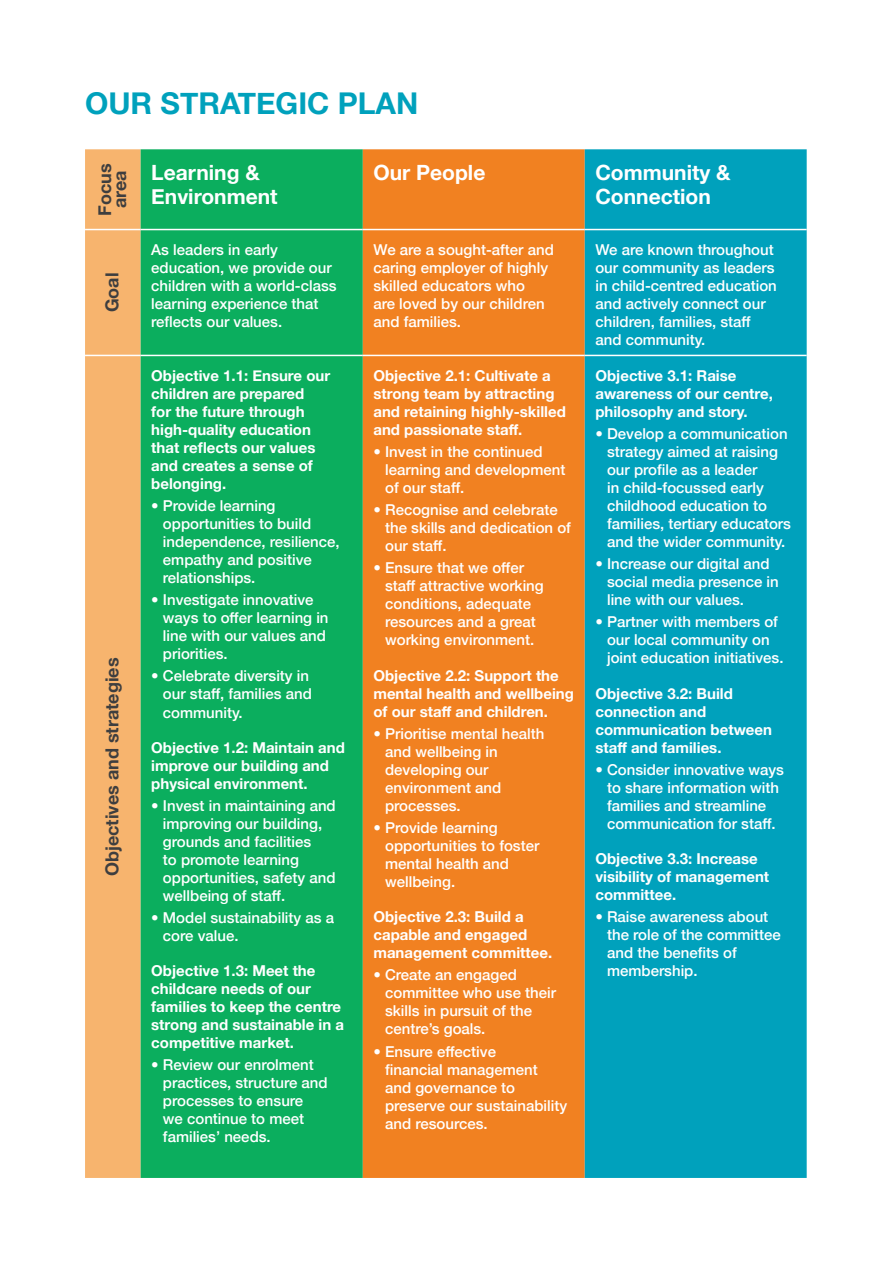
<style>
.page{position:relative;width:893px;height:1263px;background:#fff}
.page>*{position:absolute;margin:0;border:0;box-sizing:border-box;transform-origin:0 0}
.t1{font:700 30px "Helvetica Neue";color:#00a1bc}
.t2{font:700 21px/24px "Helvetica Neue";color:#fff}
.t3{font:700 18px/15px "Helvetica Neue";color:#3e3e3f;text-align:center}
.t4{font:500 15px/18px "Helvetica Neue";color:#fff}
.t5{font:700 15px/18px "Helvetica Neue";color:#fff}
</style>
<div class="page">
<div style="left:85px;top:149px;width:56px;height:1029px;background:#f7b46e"></div>
<div style="left:141px;top:149px;width:222px;height:1029px;background:#0bae5e"></div>
<div style="left:363px;top:149px;width:222px;height:1029px;background:#f18121"></div>
<div style="left:585px;top:149px;width:222px;height:1029px;background:#00a1bc"></div>
<hr style="left:85px;top:355px;width:56px;height:1px;background:#fff">
<hr style="left:141px;top:355px;width:222px;height:1px;background:#fff">
<hr style="left:363px;top:355px;width:222px;height:1px;background:#fff">
<hr style="left:585px;top:355px;width:222px;height:1px;background:#fff">
<hr style="left:85px;top:229px;width:56px;height:1px;background:#fff">
<hr style="left:141px;top:229px;width:222px;height:1px;background:#fff">
<hr style="left:363px;top:229px;width:222px;height:1px;background:#fff">
<hr style="left:585px;top:229px;width:222px;height:1px;background:#fff">
<p class="t1" style="left:85px;top:80px;width:335px">OUR STRATEGIC PLAN</p>
<p class="t3" style="left:98px;top:216px;width:54px;rotate:-90deg">Focus area</p>
<p class="t3" style="left:105px;top:312px;width:41px;rotate:-90deg">Goal</p>
<p class="t3" style="left:105px;top:876px;width:220px;rotate:-90deg">Objectives and strategies</p>
<p class="t2" style="left:151px;top:161px;width:128px">Learning &amp;<br>Environment</p>
<p class="t2" style="left:373px;top:161px;width:113px">Our People</p>
<p class="t2" style="left:595px;top:161px;width:137px">Community &amp;<br>Connection</p>
<p class="t4" style="left:151px;top:239px;width:187px">As leaders in early education, we provide our children with a world-class learning experience that reflects our values.</p>
<p class="t4" style="left:373px;top:239px;width:182px">We are a sought-after and caring employer of highly skilled educators who<br>are loved by our children and families.</p>
<p class="t4" style="left:595px;top:239px;width:183px">We are known throughout our community as leaders in child-centred education and actively connect our children, families, staff and community.</p>
<p class="t5" style="left:151px;top:367px;width:180px">Objective 1.1: Ensure our children are prepared<br>for the future through high-quality education that reflects our values and creates a sense of belonging.</p>
<p class="t4" style="left:163px;top:495px;width:178px;text-indent:-12px">• Provide learning opportunities to build independence, resilience, empathy and positive relationships.</p>
<p class="t4" style="left:163px;top:590px;width:167px;text-indent:-12px">• Investigate innovative ways to offer learning in line with our values and priorities.</p>
<p class="t4" style="left:163px;top:666px;width:150px;text-indent:-12px">• Celebrate diversity in our staff, families and community.</p>
<p class="t5" style="left:151px;top:738px;width:195px">Objective 1.2: Maintain and improve our building and physical environment.</p>
<p class="t4" style="left:163px;top:795px;width:174px;text-indent:-12px">• Invest in maintaining and improving our building, grounds and facilities<br>to promote learning opportunities, safety and wellbeing of staff.</p>
<p class="t4" style="left:163px;top:907px;width:173px;text-indent:-12px">• Model sustainability as a core value.</p>
<p class="t5" style="left:151px;top:962px;width:194px">Objective 1.3: Meet the childcare needs of our families to keep the centre strong and sustainable in a competitive market.</p>
<p class="t4" style="left:163px;top:1055px;width:166px;text-indent:-12px">• Review our enrolment practices, structure and processes to ensure<br>we continue to meet families’ needs.</p>
<p class="t5" style="left:373px;top:367px;width:194px">Objective 2.1: Cultivate a strong team by attracting and retaining highly-skilled and passionate staff.</p>
<p class="t4" style="left:385px;top:441px;width:182px;text-indent:-12px">• Invest in the continued learning and development of our staff.</p>
<p class="t4" style="left:385px;top:500px;width:187px;text-indent:-12px">• Recognise and celebrate the skills and dedication of our staff.</p>
<p class="t4" style="left:385px;top:558px;width:160px;text-indent:-12px">• Ensure that we offer staff attractive working conditions, adequate resources and a great working environment.</p>
<p class="t5" style="left:373px;top:666px;width:202px">Objective 2.2: Support the mental health and wellbeing of our staff and children.</p>
<p class="t4" style="left:385px;top:723px;width:161px;text-indent:-12px">• Prioritise mental health and wellbeing in developing our environment and processes.</p>
<p class="t4" style="left:385px;top:817px;width:156px;text-indent:-12px">• Provide learning opportunities to foster mental health and wellbeing.</p>
<p class="t5" style="left:373px;top:908px;width:180px">Objective 2.3: Build a capable and engaged management committee.</p>
<p class="t4" style="left:385px;top:965px;width:172px;text-indent:-12px">• Create an engaged committee who use their skills in pursuit of the centre’s goals.</p>
<p class="t4" style="left:385px;top:1041px;width:184px;text-indent:-12px">• Ensure effective<br>financial management and governance to preserve our sustainability and resources.</p>
<p class="t5" style="left:595px;top:367px;width:179px">Objective 3.1: Raise awareness of our centre, philosophy and story.</p>
<p class="t4" style="left:607px;top:423px;width:185px;text-indent:-12px">• Develop a communication strategy aimed at raising our profile as a leader<br>in child-focussed early childhood education to families, tertiary educators and the wider community.</p>
<p class="t4" style="left:607px;top:554px;width:173px;text-indent:-12px">• Increase our digital and social media presence in line with our values.</p>
<p class="t4" style="left:607px;top:612px;width:178px;text-indent:-12px">• Partner with members of our local community on joint education initiatives.</p>
<p class="t5" style="left:595px;top:684px;width:178px">Objective 3.2: Build connection and communication between staff and families.</p>
<p class="t4" style="left:595px;top:759px;width:190px;text-align:center">• Consider innovative ways to share information with families and streamline communication for staff.</p>
<p class="t5" style="left:595px;top:850px;width:175px">Objective 3.3: Increase visibility of management committee.</p>
<p class="t4" style="left:607px;top:906px;width:175px;text-indent:-12px">• Raise awareness about the role of the committee and the benefits of membership.</p>
</div>
